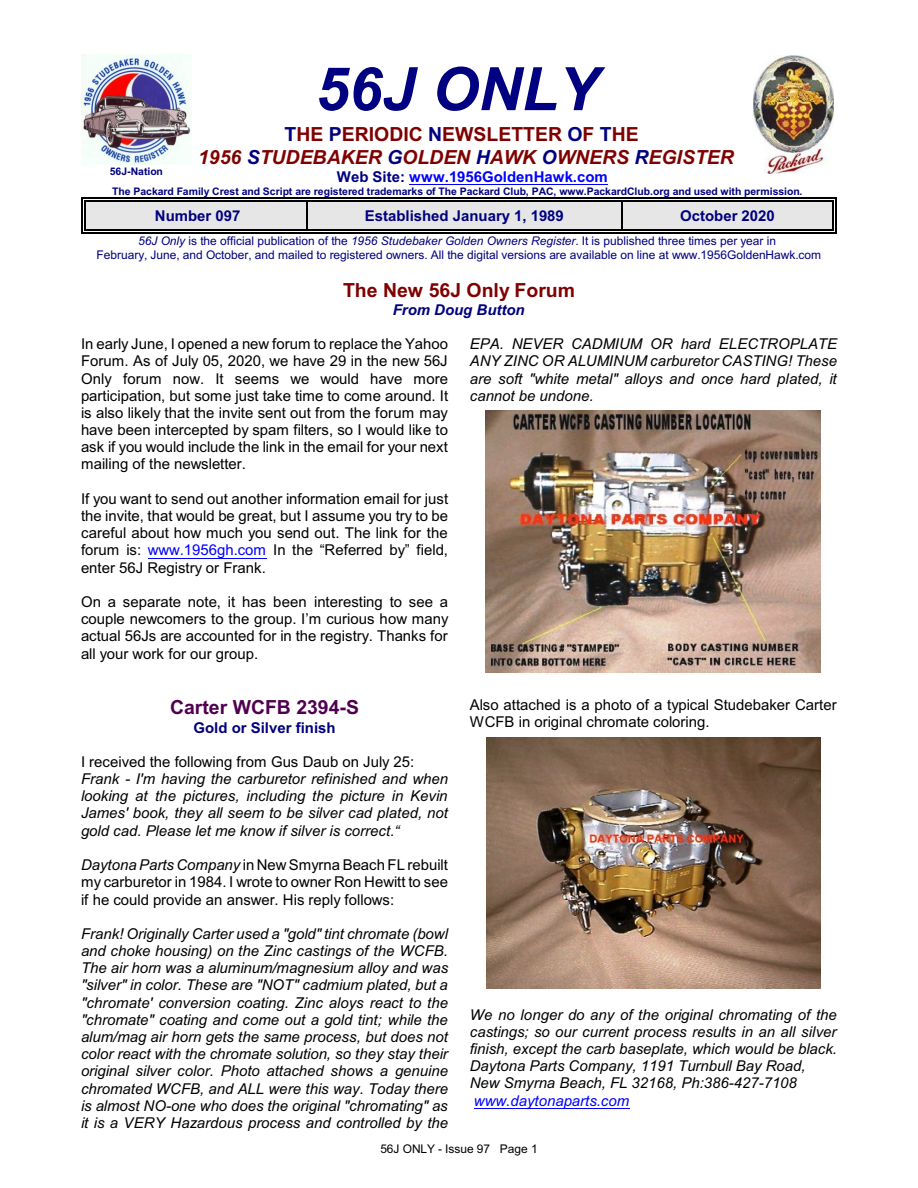
<style>
.page{position:relative;width:918px;height:1188px;background:#fff}
.page>*{position:absolute;margin:0;border:0;box-sizing:border-box;transform-origin:0 0}
.t1{font:italic 700 60px "Arial";color:#000080}
.t2{font:italic 700 19.5px/22.5px "Arial";color:#800000;text-align:center}
.t3{font:700 19.5px "Arial";color:#800000}
.t4{font:700 19.5px "Arial";color:#4f004f}
.t5{font:italic 15px/17.2px "Arial";color:#000;text-align:justify}
.t6{font:15px/17.2px "Arial";color:#000;text-align:justify}
.t7{font:700 15px "Arial";color:#000080}
.t8{font:700 15px "Arial";color:#00f}
.t9{font:italic 15px "Arial";color:#00f}
.t10{font:italic 700 15px "Arial";color:#000080}
.t11{font:12px/13.8px "Arial";color:#000080;text-align:center}
.t12{font:12px "Arial";color:#000}
.t13{font:700 10.5px "Arial";color:#000080}
.s1{font-style:normal;color:#000080}
.s2{font-style:normal}
.s3{color:#000080}
.s4{font-style:italic}
.s5{color:#00f}
</style>
<div class="page">
<div style="left:84px;top:200px;width:222px;height:31px;background:#e6e6e6"></div>
<hr style="left:84px;top:200px;width:1px;height:31px;background:#000">
<hr style="left:84px;top:200px;width:222px;height:1px;background:#000">
<hr style="left:84px;top:229px;width:222px;height:2px;background:#000">
<hr style="left:81px;top:197px;width:1px;height:36px;background:#000">
<hr style="left:81px;top:197px;width:225px;height:1px;background:#000">
<hr style="left:81px;top:232px;width:225px;height:1px;background:#000">
<div style="left:306px;top:200px;width:315px;height:31px;background:#e6e6e6"></div>
<hr style="left:306px;top:200px;width:1px;height:31px;background:#000">
<hr style="left:306px;top:200px;width:315px;height:1px;background:#000">
<hr style="left:306px;top:229px;width:315px;height:2px;background:#000">
<hr style="left:306px;top:197px;width:315px;height:1px;background:#000">
<hr style="left:306px;top:232px;width:315px;height:1px;background:#000">
<div style="left:621px;top:200px;width:213px;height:31px;background:#e6e6e6"></div>
<hr style="left:621px;top:200px;width:1px;height:31px;background:#000">
<hr style="left:833px;top:200px;width:1px;height:31px;background:#000">
<hr style="left:621px;top:200px;width:213px;height:1px;background:#000">
<hr style="left:621px;top:229px;width:213px;height:2px;background:#000">
<hr style="left:836px;top:197px;width:1px;height:36px;background:#000">
<hr style="left:621px;top:197px;width:216px;height:1px;background:#000">
<hr style="left:621px;top:232px;width:216px;height:1px;background:#000">
<img style="left:81px;top:54px;width:110px;height:111px">
<img style="left:486px;top:410px;width:335px;height:263px">
<img style="left:486px;top:737px;width:335px;height:251px">
<hr style="left:409px;top:184px;width:199px;height:1px;background:#00f">
<hr style="left:148px;top:558px;width:118px;height:1px;background:#00f">
<hr style="left:474px;top:1108px;width:155px;height:1px;background:#00f">
<img style="left:754px;top:56px;width:79px;height:117px">
<h1 class="t1" style="left:315px;top:66px;width:284px">56J ONLY</h1>
<h2 class="t2" style="left:198px;top:125px;width:537px"><span class="s1">T</span><span class="s2">HE</span> <span class="s1">P</span><span class="s2">ERIODIC</span> <span class="s1">N</span><span class="s2">EWSLETTER</span> <span class="s1">O</span><span class="s2">F</span> <span class="s1">T</span><span class="s2">HE<br></span>1956 <span class="s3">S</span>TUDEBAKER <span class="s3">G</span>OLDEN <span class="s3">H</span>AWK <span class="s3">O</span>WNERS <span class="s3">R</span>EGISTER</h2>
<p class="t8" style="left:337px;top:171px;width:272px"><span class="s3">Web Site:</span> www.1956GoldenHawk.com</p>
<p class="t13" style="left:112px;top:187px;width:692px">The Packard Family Crest and Script are registered trademarks of The Packard Club, PAC, www.PackardClub.org and used with permission.</p>
<p class="t7" style="left:155px;top:210px;width:87px">Number 097</p>
<p class="t7" style="left:365px;top:210px;width:201px">Established January 1, 1989</p>
<p class="t7" style="left:680px;top:210px;width:96px">October 2020</p>
<p class="t11" style="left:97px;top:235px;width:726px"><span class="s4">56J Only</span> is the official publication of the <span class="s4">1956 Studebaker Golden Owners Register</span>. It is published three times per year in<br>February, June, and October, and mailed to registered owners. All the digital versions are available on line at www.1956GoldenHawk.com</p>
<h2 class="t3" style="left:343px;top:282px;width:234px">The New 56J Only Forum</h2>
<p class="t10" style="left:393px;top:304px;width:133px">From Doug Button</p>
<p class="t6" style="left:81px;top:337px;width:369px">In early June, I opened a new forum to replace the Yahoo Forum. As of July 05, 2020, we have 29 in the new 56J Only forum now. It seems we would have more participation, but some just take time to come around. It is also likely that the invite sent out from the forum may have been intercepted by spam filters, so I would like to ask if you would include the link in the email for your next mailing of the newsletter.</p>
<p class="t6" style="left:81px;top:491px;width:369px">If you want to send out another information email for just the invite, that would be great, but I assume you try to be careful about how much you send out. The link for the forum is: <span class="s5">www.1956gh.com</span> In the “Referred by” field, enter 56J Registry or Frank.</p>
<p class="t6" style="left:81px;top:594px;width:369px">On a separate note, it has been interesting to see a couple newcomers to the group. I’m curious how many actual 56Js are accounted for in the registry. Thanks for all your work for our group.</p>
<h2 class="t4" style="left:170px;top:700px;width:190px">Carter WCFB 2394-S</h2>
<p class="t7" style="left:194px;top:722px;width:144px">Gold or Silver finish</p>
<p class="t6" style="left:81px;top:754px;width:335px">I received the following from Gus Daub on July 25:</p>
<p class="t5" style="left:81px;top:772px;width:369px">Frank - I'm having the carburetor refinished and when looking at the pictures, including the picture in Kevin James' book, they all seem to be silver cad plated, not gold cad. Please let me know if silver is correct.“</p>
<p class="t6" style="left:81px;top:858px;width:369px"><span class="s4">Daytona Parts Company</span> in NewSmyrna Beach FL rebuilt my carburetor in 1984. I wrote to owner Ron Hewitt to see if he could provide an answer. His reply follows:</p>
<p class="t5" style="left:81px;top:926px;width:369px">Frank! Originally Carter used a "gold" tint chromate (bowl and choke housing) on the Zinc castings of the WCFB.<br>The air horn was a aluminum/magnesium alloy and was "silver" in color. These are "NOT" cadmium plated, but a "chromate' conversion coating. Zinc aloys react to the "chromate" coating and come out a gold tint; while the alum/mag air horn gets the same process, but does not color react with the chromate solution, so they stay their original silver color. Photo attached shows a genuine chromated WCFB, and ALL were this way. Today there is almost NO-one who does the original "chromating" as it is a VERY Hazardous process and controlled by the</p>
<p class="t13" style="left:110px;top:168px;width:54px">56J-Nation</p>
<p class="t5" style="left:470px;top:337px;width:369px">EPA. NEVER CADMIUM OR hard ELECTROPLATE ANY ZINC OR ALUMINUM carburetor CASTING! These are soft "white metal" alloys and once hard plated, it cannot be undone.</p>
<p class="t6" style="left:470px;top:698px;width:368px">Also attached is a photo of a typical Studebaker Carter<br>WCFB in original chromate coloring.</p>
<p class="t5" style="left:470px;top:1007px;width:369px;text-align:left">We no longer do any of the original chromating of the castings; so our current process results in an all silver finish, except the carb baseplate, which would be black.<br>Daytona Parts Company, 1191 Turnbull Bay Road, New Smyrna Beach, FL 32168, Ph:386-427-7108</p>
<p class="t9" style="left:474px;top:1095px;width:157px">www.daytonaparts.com</p>
<p class="t12" style="left:380px;top:1144px;width:159px">56J ONLY - Issue 97 Page 1</p>
</div>
